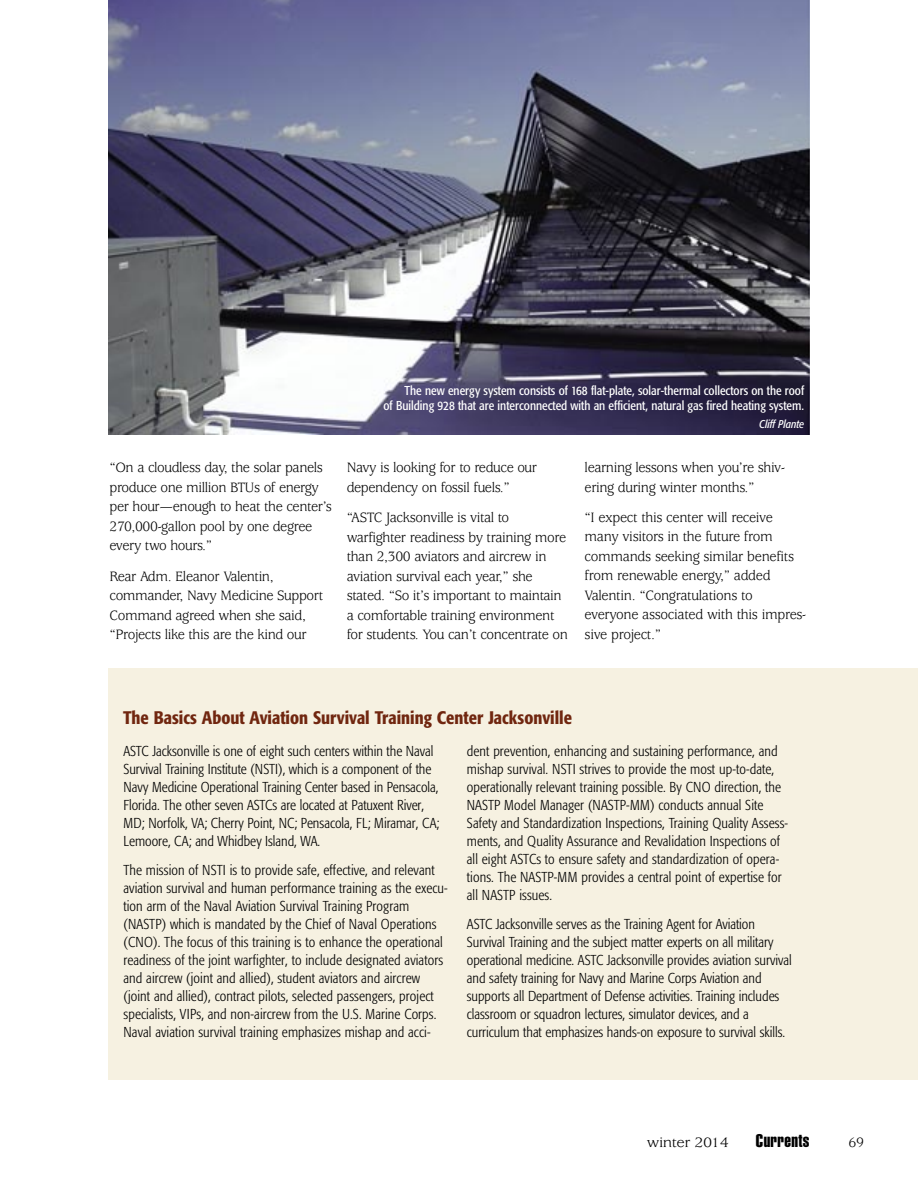
<style>
.page{position:relative;width:918px;height:1188px;background:#fff}
.page>*{position:absolute;margin:0;border:0;box-sizing:border-box;transform-origin:0 0}
.t1{font:500 condensed 18px "Formata";color:#70260f}
.t2{font:18px "Helvetica Extra Compressed";letter-spacing:.02em;color:#000;scale:1.1 1}
.t3{font:15px/19.5px "Usherwood";letter-spacing:-.03em;color:#000;scale:.95 1}
.t4{font:15px "Usherwood";letter-spacing:-.03em;color:#000;scale:1.1 1}
.t5{font:300 condensed 14.25px/18px "Formata";letter-spacing:.01em;color:#000}
.t6{font:condensed 12.75px/15px "Formata";color:#fff;text-align:right}
.t7{font:italic condensed 11.25px "Formata";color:#fff}
</style>
<div class="page">
<img style="left:108px;top:0;width:702px;height:434px">
<div style="left:108px;top:668px;width:810px;height:412px;background:#f6f1e1"></div>
<p class="t3" style="left:110px;top:459px;width:236px">“On a cloudless day, the solar panels produce one million BTUs of energy per hour—enough to heat the center’s<br>270,000-gallon pool by one degree every two hours.”</p>
<p class="t3" style="left:110px;top:568px;width:226px">Rear Adm. Eleanor Valentin, commander, Navy Medicine Support<br>Command agreed when she said, “Projects like this are the kind our</p>
<p class="t6" style="left:384px;top:384px;width:422px">The new energy system consists of 168 flat-plate, solar-thermal collectors on the roof<br>of Building 928 that are interconnected with an efficient, natural gas fired heating system.</p>
<p class="t7" style="left:759px;top:419px;width:46px">Cliff Plante</p>
<p class="t3" style="left:347px;top:459px;width:202px">Navy is looking for to reduce our dependency on fossil fuels.”</p>
<p class="t3" style="left:347px;top:509px;width:234px">“ASTC Jacksonville is vital to warfighter readiness by training more than 2,300 aviators and aircrew in aviation survival each year,” she stated. “So it’s important to maintain a comfortable training environment for students. You can’t concentrate on</p>
<p class="t3" style="left:585px;top:459px;width:212px">learning lessons when you’re shiv&shy;ering during winter months.”</p>
<p class="t3" style="left:585px;top:509px;width:235px">“I expect this center will receive many visitors in the future from commands seeking similar benefits from renewable energy,” added<br>Valentin. “Congratulations to everyone associated with this impres&shy;sive project.”</p>
<p class="t1" style="left:123px;top:710px;width:450px">The Basics About Aviation Survival Training Center Jacksonville</p>
<p class="t5" style="left:123px;top:743px;width:318px">ASTC Jacksonville is one of eight such centers within the Naval Survival Training Institute (NSTI), which is a component of the Navy Medicine Operational Training Center based in Pensacola, Florida. The other seven ASTCs are located at Patuxent River, MD; Norfolk, VA; Cherry Point, NC; Pensacola, FL; Miramar, CA; Lemoore, CA; and Whidbey Island, WA.</p>
<p class="t5" style="left:123px;top:862px;width:326px">The mission of NSTI is to provide safe, effective, and relevant aviation survival and human performance training as the execu&shy;tion arm of the Naval Aviation Survival Training Program (NASTP) which is mandated by the Chief of Naval Operations (CNO). The focus of this training is to enhance the operational readiness of the joint warfighter, to include designated aviators and aircrew (joint and allied), student aviators and aircrew (joint and allied), contract pilots, selected passengers, project specialists, VIPs, and non-aircrew from the U.S. Marine Corps.<br>Naval aviation survival training emphasizes mishap and acci-</p>
<p class="t5" style="left:467px;top:743px;width:323px">dent prevention, enhancing and sustaining performance, and mishap survival. NSTI strives to provide the most up-to-date, operationally relevant training possible. By CNO direction, the NASTP Model Manager (NASTP-MM) conducts annual Site Safety and Standardization Inspections, Training Quality Assess&shy;ments, and Quality Assurance and Revalidation Inspections of all eight ASTCs to ensure safety and standardization of opera&shy;tions. The NASTP-MM provides a central point of expertise for all NASTP issues.</p>
<p class="t5" style="left:467px;top:916px;width:327px">ASTC Jacksonville serves as the Training Agent for Aviation Survival Training and the subject matter experts on all military operational medicine. ASTC Jacksonville provides aviation survival and safety training for Navy and Marine Corps Aviation and supports all Department of Defense activities. Training includes classroom or squadron lectures, simulator devices, and a curriculum that emphasizes hands-on exposure to survival skills.</p>
<p class="t4" style="left:647px;top:1137px;width:76px">winter 2014</p>
<p class="t2" style="left:756px;top:1134px;width:50px">Currents</p>
<p class="t3" style="left:849px;top:1134px;width:18px">69</p>
</div>
